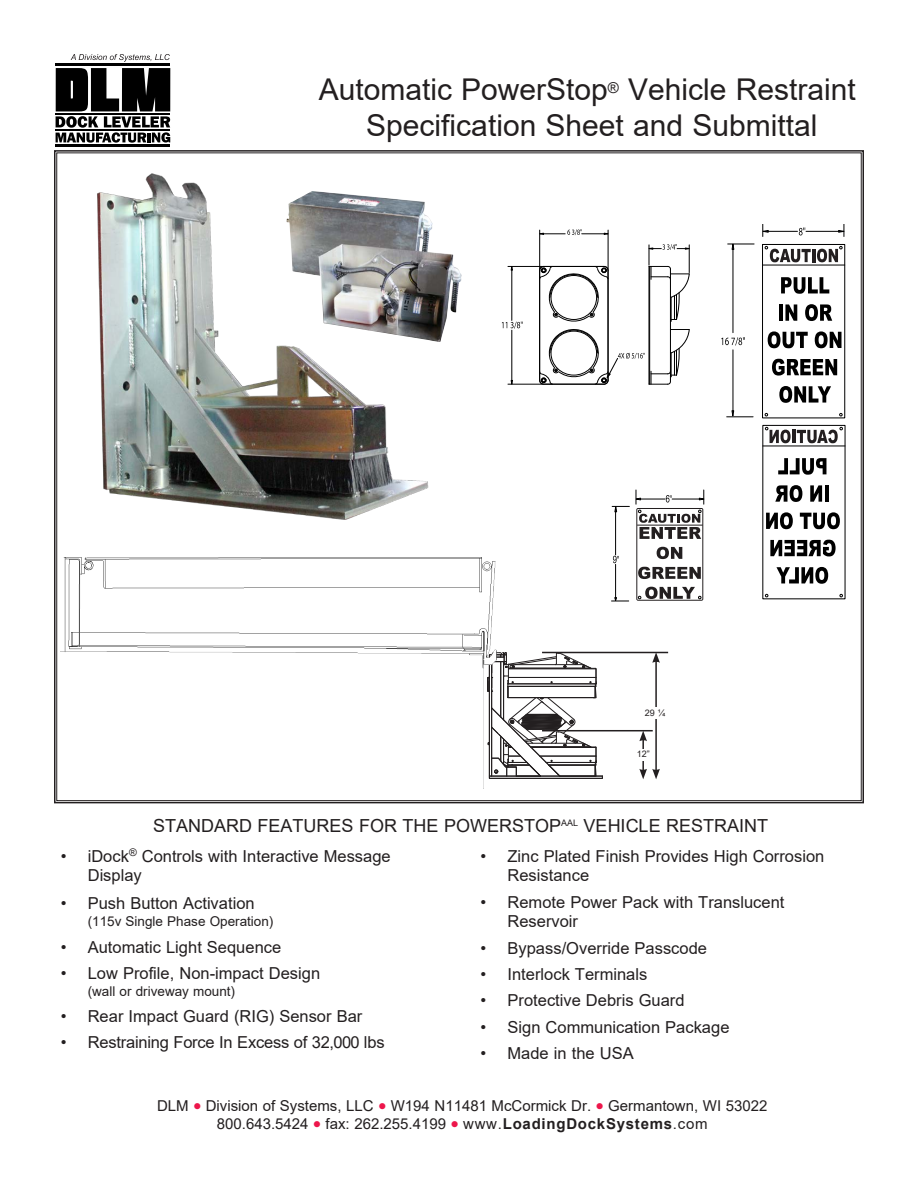
<style>
.page{position:relative;width:918px;height:1188px;background:#fff}
.page>*{position:absolute;margin:0;border:0;box-sizing:border-box;transform-origin:0 0}
.t1{font:30px/36px "Arial";color:#231f20;text-align:center}
.t2{font:18px "Arial";color:#231f20}
.t3{font:16.5px/19.8px "Arial";color:#231f20}
.t4{font:15px/18px "Arial";color:#231f20;text-align:center}
.t5{font:13.5px "Arial";color:#231f20}
.t6{font:9px "Arial";color:#231f20}
.s1{color:#ed164b}
.s2{font-weight:700}
</style>
<div class="page">
<hr style="left:56px;top:144px;width:114px;height:3px;background:#000">
<hr style="left:56px;top:63px;width:114px;height:3px;background:#000">
<svg style="left:56px;top:68px;width:114px;height:75px"></svg>
<svg style="left:71px;top:54px;width:99px;height:8px"></svg>
<svg style="left:54px;top:150px;width:810px;height:654px"></svg>
<img style="left:428px;top:191px;width:34px;height:151px">
<div style="left:486px;top:225px;width:217px;height:161px;background:#fff"></div>
<hr style="left:508px;top:266px;width:34px;height:1px;background:#000">
<hr style="left:508px;top:384px;width:34px;height:1px;background:#000">
<hr style="left:511px;top:270px;width:1px;height:50px;background:#000">
<hr style="left:511px;top:330px;width:1px;height:50px;background:#000">
<svg style="left:510px;top:265px;width:3px;height:6px"></svg>
<svg style="left:502px;top:322px;width:21px;height:7px"></svg>
<svg style="left:510px;top:380px;width:3px;height:8px"></svg>
<hr style="left:539px;top:230px;width:1px;height:39px;background:#000">
<hr style="left:608px;top:230px;width:1px;height:39px;background:#000">
<svg style="left:539px;top:229px;width:70px;height:6px"></svg>
<svg style="left:539px;top:244px;width:151px;height:141px"></svg>
<svg style="left:721px;top:337px;width:24px;height:8px"></svg>
<hr style="left:732px;top:249px;width:1px;height:84px;background:#000">
<hr style="left:732px;top:350px;width:1px;height:61px;background:#000">
<svg style="left:727px;top:410px;width:26px;height:12px"></svg>
<div style="left:762px;top:244px;width:83px;height:174px;border:1px solid #000"></div>
<svg style="left:839px;top:413px;width:4px;height:3px"></svg>
<hr style="left:763px;top:265px;width:82px;height:1px;background:#000">
<svg style="left:781px;top:277px;width:48px;height:17px"></svg>
<hr style="left:779px;top:304px;width:4px;height:17px;background:#000">
<svg style="left:785px;top:304px;width:12px;height:17px"></svg>
<svg style="left:805px;top:304px;width:27px;height:17px"></svg>
<svg style="left:768px;top:331px;width:40px;height:17px"></svg>
<svg style="left:815px;top:331px;width:27px;height:17px"></svg>
<svg style="left:772px;top:359px;width:65px;height:17px"></svg>
<svg style="left:779px;top:386px;width:52px;height:17px"></svg>
<svg style="left:728px;top:225px;width:119px;height:37px"></svg>
<svg style="left:839px;top:594px;width:4px;height:3px"></svg>
<hr style="left:763px;top:445px;width:82px;height:1px;background:#000">
<svg style="left:778px;top:458px;width:48px;height:17px"></svg>
<hr style="left:825px;top:485px;width:4px;height:17px;background:#000">
<svg style="left:810px;top:485px;width:12px;height:17px"></svg>
<svg style="left:775px;top:485px;width:27px;height:17px"></svg>
<svg style="left:800px;top:512px;width:40px;height:17px"></svg>
<svg style="left:766px;top:512px;width:27px;height:17px"></svg>
<svg style="left:770px;top:540px;width:66px;height:16px"></svg>
<svg style="left:776px;top:567px;width:52px;height:17px"></svg>
<svg style="left:765px;top:427px;width:78px;height:16px"></svg>
<svg style="left:611px;top:490px;width:98px;height:112px"></svg>
<img style="left:78px;top:151px;width:350px;height:384px">
<svg style="left:485px;top:653px;width:120px;height:138px"></svg>
<hr style="left:542px;top:652px;width:126px;height:1px;background:#231f20">
<hr style="left:542px;top:730px;width:111px;height:1px;background:#231f20">
<hr style="left:655px;top:660px;width:2px;height:111px;background:#231f20">
<svg style="left:652px;top:653px;width:8px;height:10px"></svg>
<hr style="left:642px;top:739px;width:2px;height:32px;background:#231f20">
<svg style="left:639px;top:731px;width:8px;height:10px"></svg>
<svg style="left:639px;top:769px;width:21px;height:10px"></svg>
<div style="left:643px;top:708px;width:26px;height:11px;background:#fff"></div>
<div style="left:633px;top:749px;width:20px;height:11px;background:#fff"></div>
<img style="left:60px;top:558px;width:437px;height:230px">
<h1 class="t1" style="left:319px;top:71px;width:539px">Automatic PowerStop<sup>®</sup> Vehicle Restraint<br>Specification Sheet and Submittal</h1>
<p class="t6" style="left:645px;top:707px;width:22px">29 ¼</p>
<p class="t6" style="left:637px;top:748px;width:15px">12”</p>
<p class="t2" style="left:153px;top:813px;width:617px">STANDARD FEATURES FOR THE POWERSTOP<sup>AAL</sup> VEHICLE RESTRAINT</p>
<p class="t3" style="left:88px;top:846px;width:305px;text-indent:-27px">• iDock<sup>®</sup> Controls with Interactive Message<br>Display</p>
<p class="t3" style="left:61px;top:894px;width:195px">• Push Button Activation</p>
<p class="t5" style="left:88px;top:912px;width:187px">(115v Single Phase Operation)</p>
<p class="t3" style="left:61px;top:937px;width:222px">• Automatic Light Sequence</p>
<p class="t3" style="left:61px;top:963px;width:261px">• Low Profile, Non-impact Design</p>
<p class="t5" style="left:88px;top:982px;width:149px">(wall or driveway mount)</p>
<p class="t3" style="left:61px;top:1006px;width:303px">• Rear Impact Guard (RIG) Sensor Bar</p>
<p class="t3" style="left:61px;top:1033px;width:326px">• Restraining Force In Excess of 32,000 lbs</p>
<p class="t3" style="left:508px;top:846px;width:318px;text-indent:-27px">• Zinc Plated Finish Provides High Corrosion<br>Resistance</p>
<p class="t3" style="left:508px;top:892px;width:278px;text-indent:-27px">• Remote Power Pack with Translucent<br>Reservoir</p>
<p class="t3" style="left:481px;top:938px;width:228px">• Bypass/Override Passcode</p>
<p class="t3" style="left:481px;top:964px;width:168px">• Interlock Terminals</p>
<p class="t3" style="left:481px;top:990px;width:205px">• Protective Debris Guard</p>
<p class="t3" style="left:481px;top:1017px;width:250px">• Sign Communication Package</p>
<p class="t3" style="left:481px;top:1043px;width:155px">• Made in the USA</p>
<p class="t4" style="left:157px;top:1097px;width:612px">DLM <span class="s1">●</span> Division of Systems, LLC <span class="s1">●</span> W194 N11481 McCormick Dr. <span class="s1">●</span> Germantown, WI 53022<br>800.643.5424 <span class="s1">●</span> fax: 262.255.4199 <span class="s1">●</span> www.<span class="s2">LoadingDockSystems</span>.com</p>
</div>
